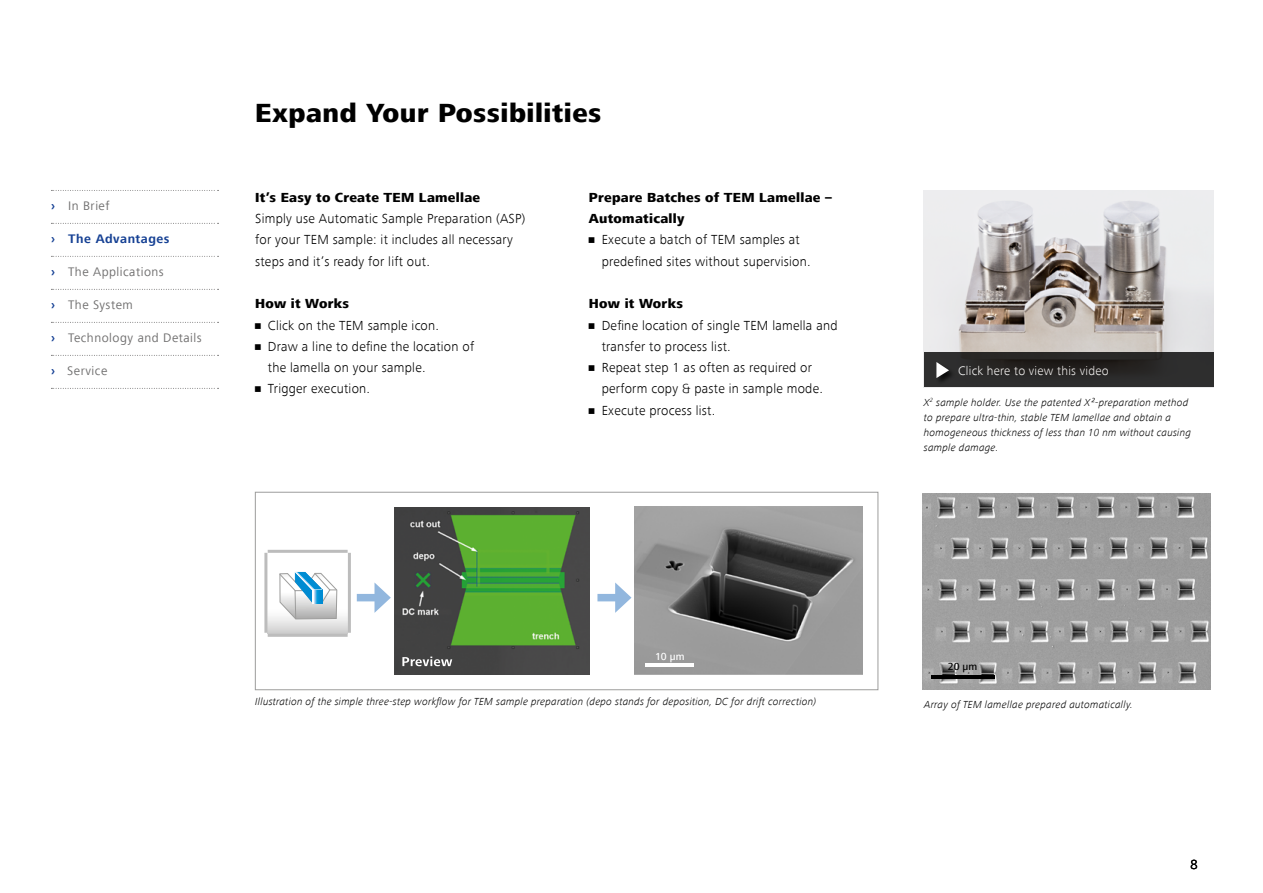
<style>
.page{position:relative;width:1263px;height:893px;background:#fff}
.page>*{position:absolute;margin:0;border:0;box-sizing:border-box;transform-origin:0 0}
.t1{font:800 27px "ZEISS Frutiger Next W1 G";letter-spacing:.02em;color:#000}
.t2{font:300 13.5px/21.3px "ZEISS Frutiger Next W1 G";letter-spacing:.02em;color:#000}
.t3{font:800 13.5px/21.3px "ZEISS Frutiger Next W1 G";letter-spacing:.02em;color:#000}
.t4{font:12.75px "ZEISS Frutiger Next W1 G";letter-spacing:.04em;color:#706f6f}
.t5{font:300 12.75px "ZEISS Frutiger Next W1 G";letter-spacing:.02em;color:#fff}
.t6{font:700 12.75px "ZEISS Frutiger Next W1 G";letter-spacing:.04em;color:#164194}
.t7{font:italic 300 10.5px/15px "ZEISS Frutiger Next W1 G";letter-spacing:.02em;color:#000}
.t8{font:500 10.5px "ZEISS Frutiger Next W1 G";color:#fff}
.t9{font:500 10.5px "ZEISS Frutiger Next W1 G";color:#000}
.s1{font-weight:700;color:#164194}
</style>
<div class="page">
<img style="left:635px;top:506px;width:228px;height:168px">
<img style="left:395px;top:507px;width:195px;height:168px">
<svg style="left:268px;top:612px;width:80px;height:22px"></svg>
<div style="left:357px;top:594px;width:24px;height:7px;background:#92b7de"></div>
<svg style="left:374px;top:582px;width:17px;height:31px"></svg>
<div style="left:597px;top:594px;width:24px;height:7px;background:#92b7de"></div>
<svg style="left:615px;top:582px;width:16px;height:31px"></svg>
<div style="left:255px;top:492px;width:623px;height:198px;border:1px solid #9d9d9c"></div>
<hr style="left:268px;top:550px;width:80px;height:3px;background:#bcbcbc">
<hr style="left:268px;top:634px;width:80px;height:3px;background:#bcbcbc">
<hr style="left:348px;top:553px;width:3px;height:80px;background:#bcbcbc">
<hr style="left:264px;top:553px;width:3px;height:80px;background:#bcbcbc">
<svg style="left:279px;top:571px;width:59px;height:49px"></svg>
<hr style="left:645px;top:664px;width:49px;height:3px;background:#fff">
<svg style="left:402px;top:657px;width:50px;height:9px"></svg>
<img style="left:923px;top:494px;width:288px;height:196px">
<hr style="left:931px;top:675px;width:64px;height:3px;background:#000">
<img style="left:924px;top:191px;width:289px;height:162px">
<svg style="left:924px;top:353px;width:289px;height:34px;background:#292827"></svg>
<div style="left:935px;top:361px;width:21px;height:23px;background:#000;opacity:.75"></div>
<svg style="left:936px;top:362px;width:13px;height:16px"></svg>
<svg style="left:51px;top:190px;width:168px;height:1px"></svg>
<svg style="left:51px;top:223px;width:168px;height:1px"></svg>
<svg style="left:51px;top:256px;width:168px;height:1px"></svg>
<svg style="left:51px;top:289px;width:168px;height:1px"></svg>
<svg style="left:51px;top:322px;width:168px;height:1px"></svg>
<svg style="left:51px;top:355px;width:168px;height:1px"></svg>
<svg style="left:51px;top:388px;width:168px;height:1px"></svg>
<p class="t4" style="left:51px;top:199px;width:60px"><span class="s1">›</span> In Brief</p>
<p class="t6" style="left:51px;top:232px;width:120px">› The Advantages</p>
<p class="t4" style="left:51px;top:265px;width:114px"><span class="s1">›</span> The Applications</p>
<p class="t4" style="left:51px;top:298px;width:83px"><span class="s1">›</span> The System</p>
<p class="t4" style="left:51px;top:331px;width:152px"><span class="s1">›</span> Technology and Details</p>
<p class="t4" style="left:51px;top:364px;width:58px"><span class="s1">›</span> Service</p>
<h1 class="t1" style="left:255px;top:97px;width:348px">Expand Your Possibilities</h1>
<p class="t3" style="left:255px;top:187px;width:227px">It’s Easy to Create TEM Lamellae</p>
<p class="t2" style="left:255px;top:208px;width:272px">Simply use Automatic Sample Preparation (ASP) for your TEM sample: it includes all necessary steps and it’s ready for lift out.</p>
<p class="t3" style="left:255px;top:293px;width:96px">How it Works</p>
<p class="t2" style="left:255px;top:314px;width:185px">• Click on the TEM sample icon.</p>
<p class="t2" style="left:268px;top:336px;width:208px;text-indent:-13px">• Draw a line to define the location of the lamella on your sample.</p>
<p class="t2" style="left:255px;top:378px;width:117px">• Trigger execution.</p>
<p class="t3" style="left:589px;top:187px;width:244px">Prepare Batches of TEM Lamellae –<br>Automatically</p>
<p class="t2" style="left:602px;top:229px;width:210px;text-indent:-13px">• Execute a batch of TEM samples at predefined sites without supervision.</p>
<p class="t3" style="left:589px;top:294px;width:96px">How it Works</p>
<p class="t2" style="left:602px;top:314px;width:237px;text-indent:-13px">• Define location of single TEM lamella and transfer to process list.</p>
<p class="t2" style="left:602px;top:357px;width:223px;text-indent:-13px">• Repeat step 1 as often as required or perform copy &amp; paste in sample mode.</p>
<p class="t2" style="left:589px;top:400px;width:128px">• Execute process list.</p>
<p class="t8" style="left:655px;top:650px;width:31px">10 µm</p>
<p class="t7" style="left:255px;top:694px;width:563px">Illustration of the simple three-step workflow for TEM sample preparation (depo stands for deposition, DC for drift correction)</p>
<p class="t5" style="left:958px;top:363px;width:152px">Click here to view this video</p>
<p class="t7" style="left:924px;top:395px;width:269px">X<sup>2</sup> sample holder. Use the patented X²-preparation method to prepare ultra-thin, stable TEM lamellae and obtain a homogeneous thickness of less than 10 nm without causing sample damage.</p>
<p class="t9" style="left:948px;top:661px;width:31px">20 µm</p>
<p class="t7" style="left:924px;top:697px;width:210px">Array of TEM lamellae prepared automatically.</p>
<p class="t2" style="left:1190px;top:853px;width:9px">8</p>
</div>
